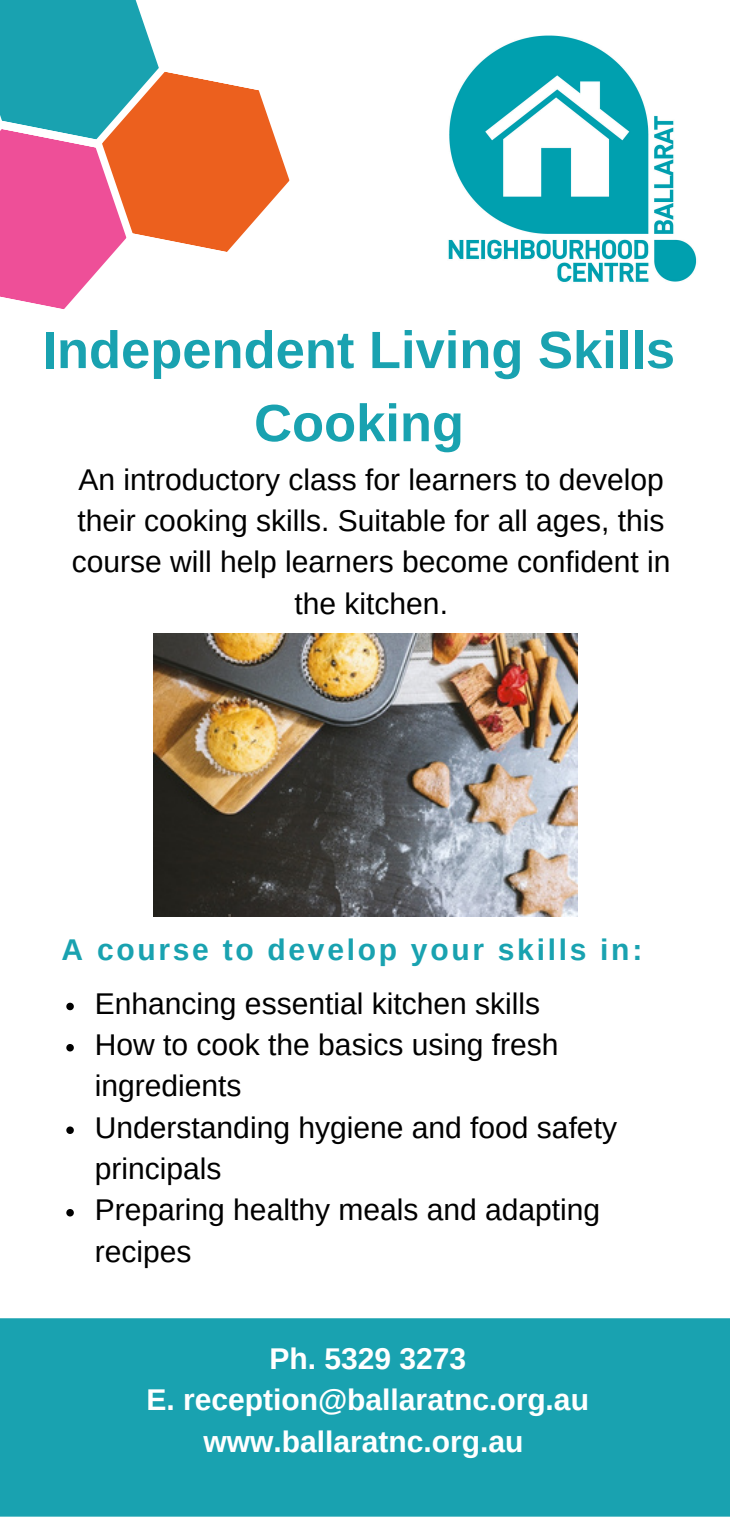
<style>
.page{position:relative;width:730px;height:1517px;background:#fff}
.page>*{position:absolute;margin:0;border:0;box-sizing:border-box;transform-origin:0 0}
.t1{font:700 52.5px/73px "Arimo";color:#19a2b0;text-align:center}
.t2{font:30px/41.2px "Arimo";color:#000}
.t3{font:700 30px/41.2px "Arimo";color:#fff;text-align:center}
.t4{font:700 30px "Arimo";letter-spacing:.09em;color:#19a2b0}
</style>
<div class="page">
<img style="left:448px;top:35px;width:249px;height:247px">
<svg style="left:0;top:0;width:290px;height:309px"></svg>
<div style="left:0;top:1318px;width:729px;height:199px;background:#19a2b0"></div>
<img style="left:153px;top:634px;width:424px;height:283px">
<svg style="left:66px;top:1003px;width:8px;height:7px"></svg>
<svg style="left:66px;top:1044px;width:8px;height:7px"></svg>
<svg style="left:66px;top:1126px;width:8px;height:8px"></svg>
<svg style="left:66px;top:1209px;width:8px;height:7px"></svg>
<p class="t1" style="left:42px;top:313px;width:634px">Independent Living Skills<br>Cooking</p>
<p class="t2" style="left:72px;top:459px;width:600px;text-align:center">An introductory class for learners to develop their cooking skills. Suitable for all ages, this course will help learners become confident in the kitchen.</p>
<h1 class="t4" style="left:62px;top:933px;width:582px">A course to develop your skills in:</h1>
<p class="t2" style="left:95px;top:983px;width:446px">Enhancing essential kitchen skills</p>
<p class="t2" style="left:95px;top:1024px;width:465px">How to cook the basics using fresh ingredients</p>
<h2 class="t2" style="left:95px;top:1107px;width:523px">Understanding hygiene and food safety principals</h2>
<p class="t2" style="left:95px;top:1189px;width:507px">Preparing healthy meals and adapting recipes</p>
<p class="t3" style="left:146px;top:1338px;width:444px">Ph. 5329 3273<br>E. reception@ballaratnc.org.au www.ballaratnc.org.au</p>
</div>
